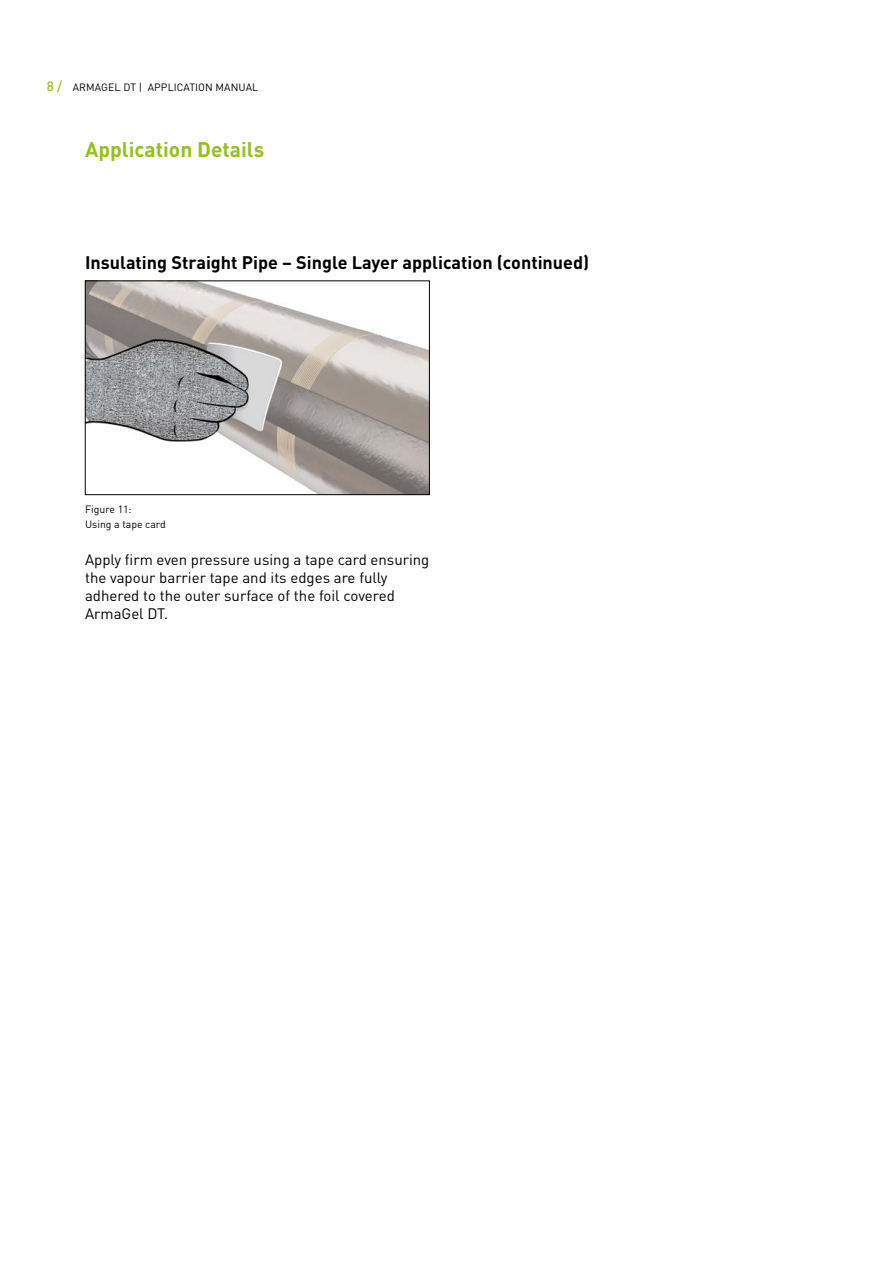
<style>
.page{position:relative;width:893px;height:1263px;background:#fff}
.page>*{position:absolute;margin:0;border:0;box-sizing:border-box;transform-origin:0 0}
._12_15{font:700 21px "DIN Pro";color:#95c11f}
._12_15-2{font:700 18px "DIN Pro";color:#000}
._12_15-3{font:15px/18px "DIN Pro";color:#000}
._12_15-4{font:10.5px "DIN Pro";letter-spacing:.01em;color:#000}
.BU_Fließtext{font:10.5px "DIN Pro";color:#000}
.s1{font-weight:500;font-size:13.5px;color:#95c11f}
</style>
<div class="page">
<img style="left:87px;top:283px;width:341px;height:210px">
<div style="left:85px;top:281px;width:345px;height:214px;border:1px solid #000"></div>
<p class="_12_15-4" style="left:47px;top:79px;width:213px"><span class="s1">8 /</span> ARMAGEL DT | APPLICATION MANUAL</p>
<p class="_12_15" style="left:85px;top:132px;width:181px">Application Details</p>
<p class="_12_15-2" style="left:85px;top:247px;width:506px">Insulating Straight Pipe – Single Layer application (continued)</p>
<p class="BU_Fließtext" style="left:85px;top:501px;width:48px">Figure 11:</p>
<p class="BU_Fließtext" style="left:85px;top:516px;width:82px">Using a tape card</p>
<p class="_12_15-3" style="left:85px;top:549px;width:346px">Apply firm even pressure using a tape card ensuring the vapour barrier tape and its edges are fully adhered to the outer surface of the foil covered ArmaGel DT.</p>
</div>
